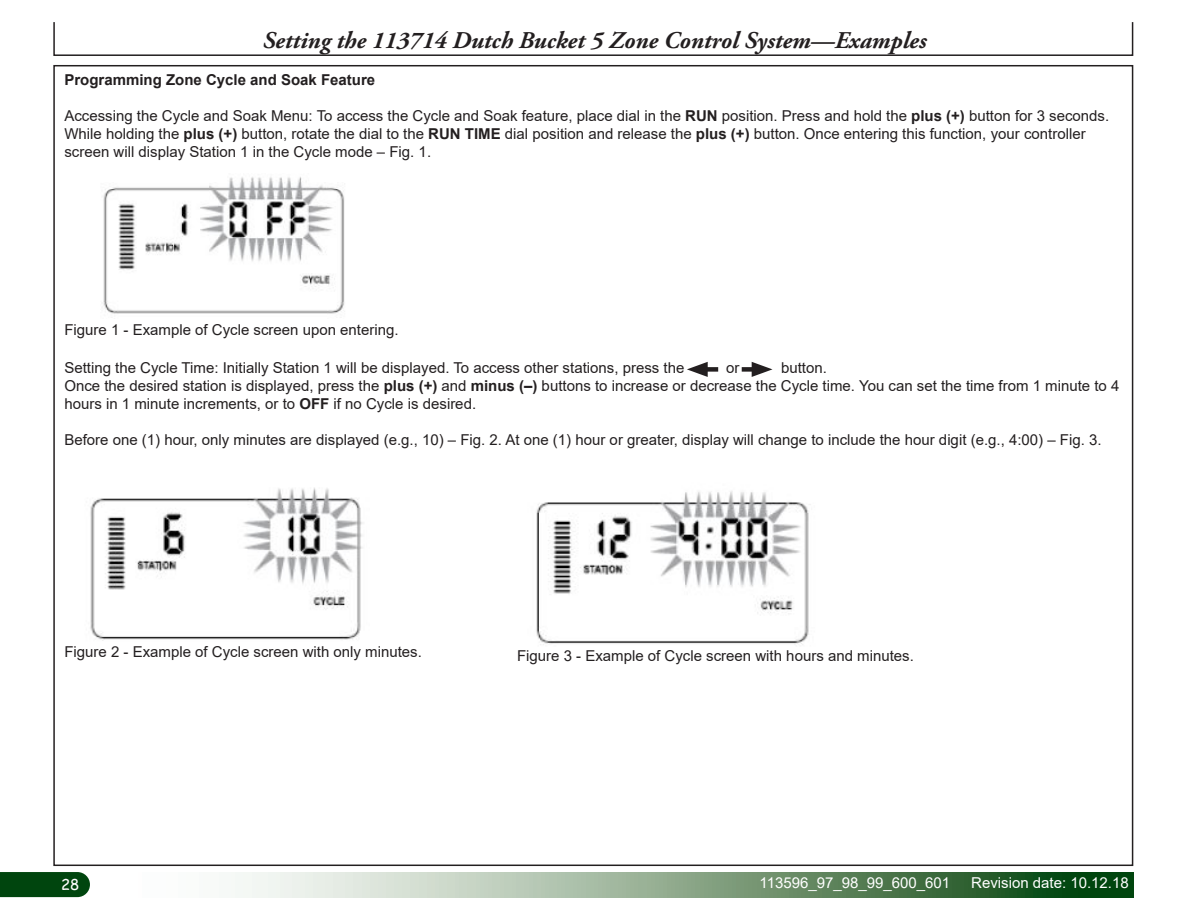
<style>
.page{position:relative;width:1188px;height:918px;background:#fff}
.page>*{position:absolute;margin:0;border:0;box-sizing:border-box;transform-origin:0 0}
.Header_-_Small{font:italic 700 24px "Adobe Garamond Pro";color:#231f20}
.Body_Text{font:15px/18px "Arial";color:#231f20}
.t1{font:15px "Arial";color:#fff}
.Body_Text-2{font:700 15px "Arial";color:#231f20}
.t2{font:15px "Comic Sans MS";color:#fff}
.s1{font-weight:700}
</style>
<div class="page">
<svg style="left:0;top:872px;width:90px;height:25px;background:#084a15"></svg>
<svg style="left:235px;top:872px;width:899px;height:25px;background:#84a284"></svg>
<div style="left:53px;top:21px;width:1080px;height:35px;border:2px solid #231f20"></div>
<img style="left:90px;top:487px;width:273px;height:154px">
<img style="left:536px;top:491px;width:275px;height:154px">
<img style="left:103px;top:177px;width:242px;height:137px">
<div style="left:742px;top:367px;width:18px;height:5px;background:#231f20"></div>
<svg style="left:752px;top:362px;width:20px;height:15px"></svg>
<div style="left:699px;top:367px;width:19px;height:5px;background:#231f20"></div>
<svg style="left:687px;top:362px;width:21px;height:15px"></svg>
<p class="Header_-_Small" style="left:263px;top:26px;width:665px">Setting the 113714 Dutch Bucket 5 Zone Control System—Examples</p>
<p class="Body_Text-2" style="left:64px;top:69px;width:312px">Programming Zone Cycle and Soak Feature</p>
<p class="Body_Text" style="left:64px;top:106px;width:1046px">Accessing the Cycle and Soak Menu: To access the Cycle and Soak feature, place dial in the <span class="s1">RUN</span> position. Press and hold the <span class="s1">plus (+)</span> button for 3 seconds.<br>While holding the <span class="s1">plus (+)</span> button, rotate the dial to the <span class="s1">RUN TIME</span> dial position and release the <span class="s1">plus (+)</span> button. Once entering this function, your controller screen will display Station 1 in the Cycle mode – Fig. 1.</p>
<p class="Body_Text" style="left:64px;top:320px;width:336px">Figure 1 - Example of Cycle screen upon entering.</p>
<p class="Body_Text" style="left:64px;top:359px;width:622px">Setting the Cycle Time: Initially Station 1 will be displayed. To access other stations, press the</p>
<p class="Body_Text" style="left:726px;top:359px;width:15px">or</p>
<p class="Body_Text" style="left:781px;top:359px;width:47px">button.</p>
<p class="Body_Text" style="left:64px;top:377px;width:1057px">Once the desired station is displayed, press the <span class="s1">plus (+)</span> and <span class="s1">minus (–)</span> buttons to increase or decrease the Cycle time. You can set the time from 1 minute to 4 hours in 1 minute increments, or to <span class="s1">OFF</span> if no Cycle is desired.</p>
<p class="Body_Text" style="left:64px;top:431px;width:1039px">Before one (1) hour, only minutes are displayed (e.g., 10) – Fig. 2. At one (1) hour or greater, display will change to include the hour digit (e.g., 4:00) – Fig. 3.</p>
<p class="Body_Text" style="left:64px;top:642px;width:359px">Figure 2 - Example of Cycle screen with only minutes.</p>
<p class="Body_Text" style="left:517px;top:647px;width:398px">Figure 3 - Example of Cycle screen with hours and minutes.</p>
<p class="t2" style="left:61px;top:873px;width:20px">28</p>
<p class="t1" style="left:760px;top:873px;width:192px">113596_97_98_99_600_601</p>
<p class="t1" style="left:971px;top:873px;width:159px">Revision date: 10.12.18</p>
</div>
